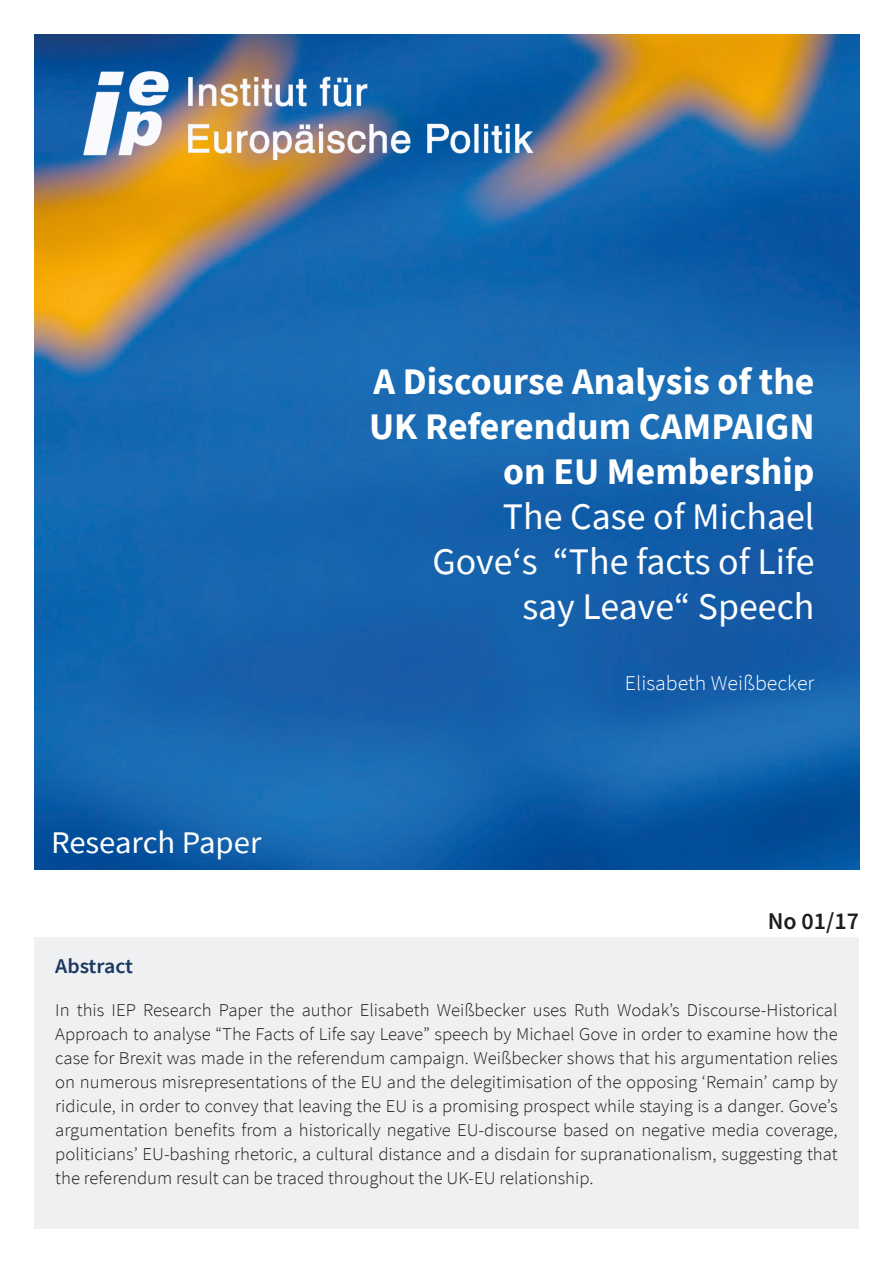
<style>
.page{position:relative;width:893px;height:1263px;background:#fff}
.page>*{position:absolute;margin:0;border:0;box-sizing:border-box;transform-origin:0 0}
.t1{font:700 37.5px/45px "Source Sans Pro";color:#fff;text-align:right}
.t2{font:37.5px/45px "Source Sans Pro";color:#fff;text-align:right}
.t3{font:31.5px "Source Sans Pro";color:#fff;scale:1.04 1}
.t4{font:600 24px "Source Sans Pro";color:#1d1d1b}
.t5{font:300 21px "Source Sans Pro";color:#fff;scale:1.04 1}
.t6{font:600 21px "Source Sans Pro";letter-spacing:-.005em;color:#1c3761;scale:1.04 1}
.t7{font:300 18px/24px "Source Sans Pro";color:#1d1d1b;text-align:justify;scale:1.04 1}
</style>
<div class="page">
<img style="left:34px;top:34px;width:825px;height:835px">
<img style="left:72px;top:66px;width:472px;height:93px">
<div style="left:34px;top:938px;width:825px;height:291px;background:#eef0f2"></div>
<h1 class="t1" style="left:369px;top:358px;width:447px">A Discourse Analysis of the<br>UK Referendum CAMPAIGN on EU Membership</h1>
<h1 class="t2" style="left:433px;top:494px;width:384px">The Case of Michael<br>Gove‘s “The facts of Life say Leave“ Speech</h1>
<h2 class="t3" style="left:51px;top:822px;width:204px">Research Paper</h2>
<p class="t5" style="left:625px;top:670px;width:184px">Elisabeth Weißbecker</p>
<h3 class="t4" style="left:768px;top:906px;width:93px">No 01/17</h3>
<p class="t6" style="left:55px;top:953px;width:76px">Abstract</p>
<p class="t7" style="left:55px;top:998px;width:754px">In this IEP Research Paper the author Elisabeth Weißbecker uses Ruth Wodak’s Discourse-Historical Approach to analyse “The Facts of Life say Leave” speech by Michael Gove in order to examine how the case for Brexit was made in the referendum campaign. Weißbecker shows that his argumentation relies on numerous misrepresentations of the EU and the delegitimisation of the opposing ‘Remain’ camp by ridicule, in order to convey that leaving the EU is a promising prospect while staying is a danger. Gove’s argumentation benefits from a historically negative EU-discourse based on negative media coverage, politicians’ EU-bashing rhetoric, a cultural distance and a disdain for supranationalism, suggesting that the referendum result can be traced throughout the UK-EU relationship.</p>
</div>
